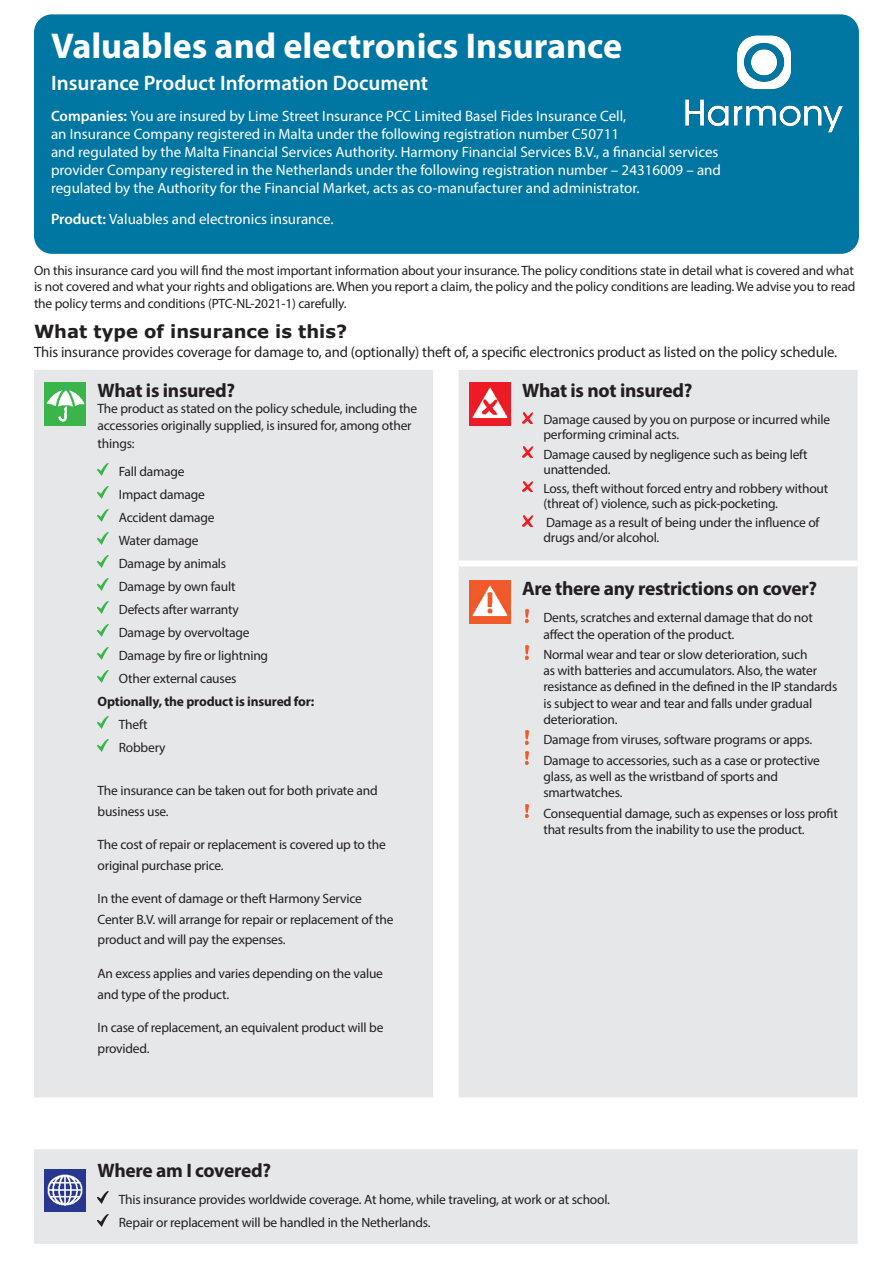
<style>
.page{position:relative;width:893px;height:1263px;background:#fff}
.page>*{position:absolute;margin:0;border:0;box-sizing:border-box;transform-origin:0 0}
.Form_title{font:700 36px "Myriad Pro";color:#fff}
.Form_sub_title{font:600 21px "Myriad Pro";color:#fff}
.Cover_subhead{font:700 19.5px "Myriad Pro";letter-spacing:-.015em;color:#231f20}
.t1{font:700 18px "Verdana";color:#231f20}
.Company_Product_head{font:15px/18px "Myriad Pro";color:#fff}
.Form_intro{font:15px "Myriad Pro";letter-spacing:-.01em;color:#231f20}
.Covered_bullets{font:13.5px/16.2px "Myriad Pro";letter-spacing:-.015em;color:#231f20}
.Cover_subhead-2{font:13.5px/16.2px "Myriad Pro";letter-spacing:-.015em;color:#231f20;text-align:justify}
.Covered_bullets-2{font:700 13.5px "Myriad Pro";letter-spacing:-.015em;color:#231f20}
.s1{font-weight:600}
</style>
<div class="page">
<div style="left:34px;top:370px;width:824px;height:727px;background:#e6e7e9"></div>
<div style="left:459px;top:560px;width:59px;height:6px;background:#fff"></div>
<div style="left:518px;top:560px;width:340px;height:6px;background:#fff"></div>
<div style="left:433px;top:565px;width:26px;height:6px;background:#fff"></div>
<img style="left:45px;top:383px;width:41px;height:42px">
<svg style="left:98px;top:464px;width:10px;height:12px"></svg>
<svg style="left:98px;top:487px;width:10px;height:12px"></svg>
<svg style="left:98px;top:510px;width:10px;height:12px"></svg>
<svg style="left:98px;top:533px;width:10px;height:12px"></svg>
<svg style="left:98px;top:556px;width:10px;height:12px"></svg>
<svg style="left:98px;top:579px;width:10px;height:12px"></svg>
<svg style="left:98px;top:602px;width:10px;height:12px"></svg>
<svg style="left:98px;top:625px;width:10px;height:12px"></svg>
<svg style="left:98px;top:648px;width:10px;height:12px"></svg>
<svg style="left:98px;top:671px;width:10px;height:12px"></svg>
<svg style="left:98px;top:717px;width:10px;height:12px"></svg>
<svg style="left:98px;top:740px;width:10px;height:12px"></svg>
<img style="left:469px;top:383px;width:41px;height:42px">
<svg style="left:522px;top:413px;width:11px;height:10px"></svg>
<svg style="left:522px;top:447px;width:11px;height:11px"></svg>
<svg style="left:522px;top:481px;width:11px;height:11px"></svg>
<svg style="left:522px;top:515px;width:11px;height:11px"></svg>
<img style="left:469px;top:580px;width:41px;height:43px">
<svg style="left:525px;top:609px;width:4px;height:13px"></svg>
<svg style="left:525px;top:646px;width:4px;height:13px"></svg>
<svg style="left:525px;top:731px;width:4px;height:13px"></svg>
<img style="left:525px;top:751px;width:4px;height:14px">
<svg style="left:525px;top:804px;width:4px;height:13px"></svg>
<div style="left:34px;top:1149px;width:824px;height:95px;background:#e6e7e9"></div>
<img style="left:45px;top:1169px;width:41px;height:43px">
<svg style="left:98px;top:1192px;width:10px;height:12px"></svg>
<svg style="left:98px;top:1214px;width:11px;height:12px"></svg>
<div style="left:34px;top:14px;width:825px;height:240px;background:#0076a3;border-radius:18px"></div>
<img style="left:659px;top:14px;width:200px;height:119px">
<p class="Form_title" style="left:51px;top:23px;width:572px">Valuables and electronics Insurance</p>
<p class="Form_sub_title" style="left:51px;top:70px;width:379px">Insurance Product Information Document</p>
<p class="Company_Product_head" style="left:51px;top:106px;width:672px"><span class="s1">Companies:</span> You are insured by Lime Street Insurance PCC Limited Basel Fides Insurance Cell,<br>an Insurance Company registered in Malta under the following registration number C50711<br>and regulated by the Malta Financial Services Authority. Harmony Financial Services B.V., a financial services provider Company registered in the Netherlands under the following registration number – 24316009 – and regulated by the Authority for the Financial Market, acts as co-manufacturer and administrator.</p>
<p class="Company_Product_head" style="left:51px;top:209px;width:284px"><span class="s1">Product:</span> Valuables and electronics insurance.</p>
<p class="Cover_subhead-2" style="left:34px;top:262px;width:823px">On this insurance card you will find the most important information about your insurance. The policy conditions state in detail what is covered and what is not covered and what your rights and obligations are. When you report a claim, the policy and the policy conditions are leading. We advise you to read the policy terms and conditions (PTC-NL-2021-1) carefully.</p>
<p class="t1" style="left:34px;top:319px;width:315px">What type of insurance is this?</p>
<p class="Form_intro" style="left:34px;top:343px;width:805px">This insurance provides coverage for damage to, and (optionally) theft of, a specific electronics product as listed on the policy schedule.</p>
<p class="Cover_subhead" style="left:98px;top:378px;width:139px">What is insured?</p>
<p class="Cover_subhead-2" style="left:98px;top:401px;width:321px">The product as stated on the policy schedule, including the accessories originally supplied, is insured for, among other</p>
<p class="Cover_subhead-2" style="left:98px;top:435px;width:39px">things:</p>
<p class="Covered_bullets" style="left:119px;top:463px;width:67px">Fall damage</p>
<p class="Covered_bullets" style="left:119px;top:486px;width:88px">Impact damage</p>
<p class="Covered_bullets" style="left:119px;top:509px;width:97px">Accident damage</p>
<p class="Covered_bullets" style="left:119px;top:532px;width:81px">Water damage</p>
<p class="Covered_bullets" style="left:119px;top:555px;width:109px">Damage by animals</p>
<p class="Covered_bullets" style="left:119px;top:578px;width:118px">Damage by own fault</p>
<p class="Covered_bullets" style="left:119px;top:601px;width:122px">Defects after warranty</p>
<p class="Covered_bullets" style="left:119px;top:624px;width:132px">Damage by overvoltage</p>
<p class="Covered_bullets" style="left:119px;top:647px;width:151px">Damage by fire or lightning</p>
<p class="Covered_bullets" style="left:119px;top:670px;width:119px">Other external causes</p>
<p class="Covered_bullets-2" style="left:98px;top:692px;width:218px">Optionally, the product is insured for:</p>
<p class="Covered_bullets" style="left:119px;top:716px;width:30px">Theft</p>
<p class="Covered_bullets" style="left:119px;top:739px;width:48px">Robbery</p>
<p class="Covered_bullets" style="left:98px;top:782px;width:282px">The insurance can be taken out for both private and</p>
<p class="Covered_bullets" style="left:98px;top:803px;width:73px">business use.</p>
<p class="Covered_bullets" style="left:98px;top:836px;width:290px">The cost of repair or replacement is covered up to the</p>
<p class="Covered_bullets" style="left:98px;top:857px;width:128px">original purchase price.</p>
<p class="Covered_bullets" style="left:98px;top:891px;width:266px">In the event of damage or theft Harmony Service</p>
<p class="Covered_bullets" style="left:98px;top:911px;width:297px">Center B.V. will arrange for repair or replacement of the</p>
<p class="Covered_bullets" style="left:98px;top:931px;width:190px">product and will pay the expenses.</p>
<p class="Covered_bullets" style="left:98px;top:965px;width:287px">An excess applies and varies depending on the value</p>
<p class="Covered_bullets" style="left:98px;top:986px;width:133px">and type of the product.</p>
<p class="Covered_bullets" style="left:98px;top:1019px;width:287px">In case of replacement, an equivalent product will be</p>
<p class="Covered_bullets" style="left:98px;top:1040px;width:53px">provided.</p>
<p class="Cover_subhead" style="left:522px;top:378px;width:172px">What is not insured?</p>
<p class="Covered_bullets" style="left:543px;top:412px;width:288px;line-height:15px">Damage caused by you on purpose or incurred while performing criminal acts.</p>
<p class="Covered_bullets" style="left:543px;top:446px;width:266px;line-height:15px">Damage caused by negligence such as being left unattended.</p>
<p class="Covered_bullets" style="left:543px;top:481px;width:286px;line-height:15px">Loss, theft without forced entry and robbery without (threat of) violence, such as pick-pocketing.</p>
<p class="Covered_bullets" style="left:543px;top:515px;width:278px;line-height:15px">Damage as a result of being under the influence of drugs and/or alcohol.</p>
<p class="Cover_subhead" style="left:522px;top:576px;width:297px">Are there any restrictions on cover?</p>
<p class="Covered_bullets" style="left:543px;top:609px;width:271px">Dents, scratches and external damage that do not affect the operation of the product.</p>
<p class="Covered_bullets" style="left:543px;top:646px;width:295px">Normal wear and tear or slow deterioration, such<br>as with batteries and accumulators. Also, the water resistance as defined in the defined in the IP standards is subject to wear and tear and falls under gradual deterioration.</p>
<p class="Covered_bullets" style="left:543px;top:731px;width:270px">Damage from viruses, software programs or apps.</p>
<p class="Covered_bullets" style="left:543px;top:752px;width:278px">Damage to accessories, such as a case or protective glass, as well as the wristband of sports and smartwatches.</p>
<p class="Covered_bullets" style="left:543px;top:805px;width:296px">Consequential damage, such as expenses or loss profit that results from the inability to use the product.</p>
<p class="Cover_subhead" style="left:98px;top:1157px;width:175px">Where am I covered?</p>
<p class="Covered_bullets" style="left:119px;top:1191px;width:493px">This insurance provides worldwide coverage. At home, while traveling, at work or at school.</p>
<p class="Covered_bullets" style="left:119px;top:1214px;width:313px">Repair or replacement will be handled in the Netherlands.</p>
</div>
